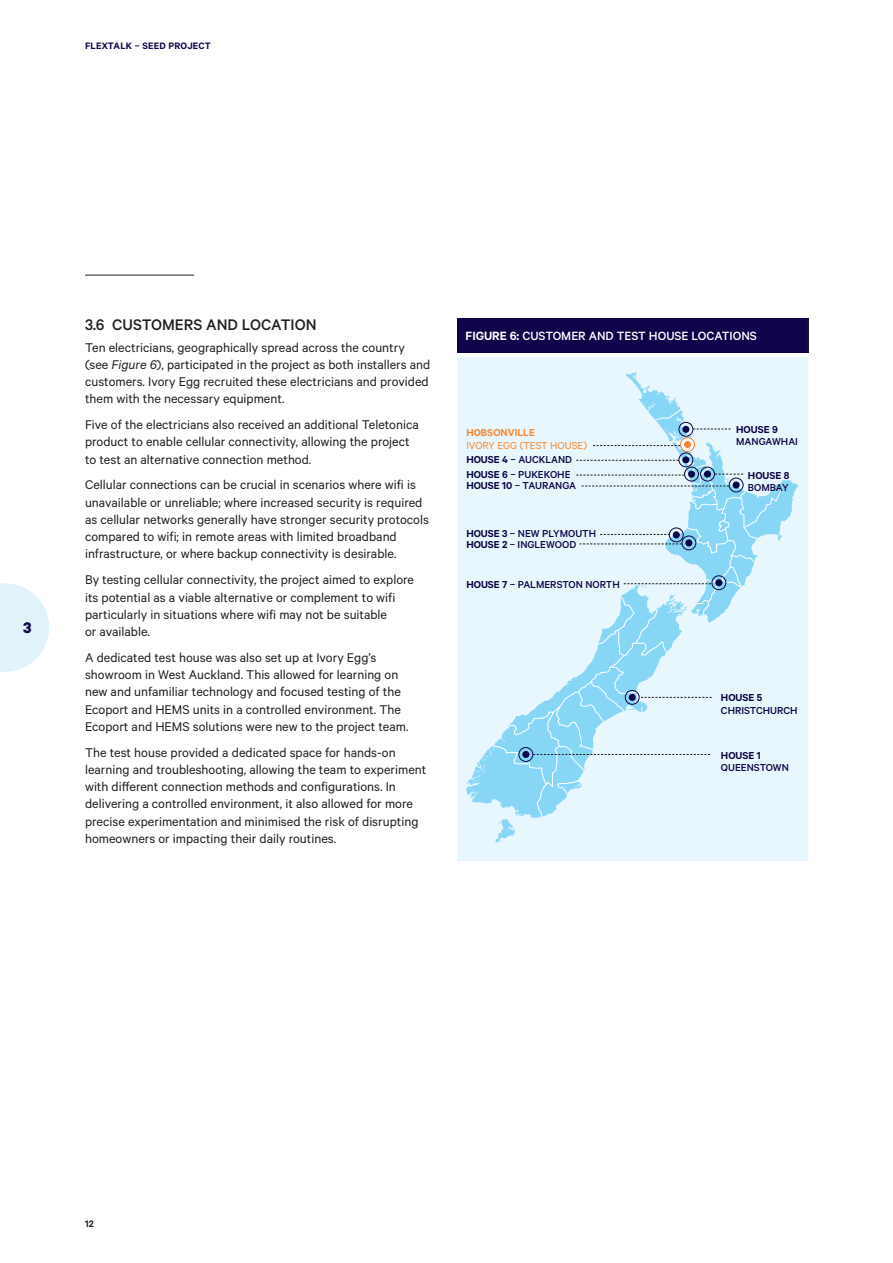
<style>
.page{position:relative;width:893px;height:1263px;background:#fff}
.page>*{position:absolute;margin:0;border:0;box-sizing:border-box;transform-origin:0 0}
.t1{font:500 17.25px "Calibre";color:#231f20}
.t2{font:700 17.25px "Calibre";color:#0d0449}
.t3{font:14.25px/17.2px "Calibre";color:#231f20}
.t4{font:500 13.5px "Calibre";color:#fff}
.t5{font:500 11.4px "Calibre";color:#0d0449}
.t6{font:600 11.4px "Calibre";color:#0d0449}
.t7{font:11.4px "Calibre";color:#f58932}
.t8{font:600 11.4px "Calibre";color:#f58932}
.t9{font:600 10.5px "Calibre";letter-spacing:.02em;color:#0d0449}
.t10{font:600 10.5px "Calibre";color:#231f20}
.s1{font-style:italic}
.s2{font-weight:600}
</style>
<div class="page">
<div style="left:457px;top:357px;width:351px;height:504px;background:#e8f6fd"></div>
<div style="left:457px;top:319px;width:351px;height:34px;background:#0d0449"></div>
<hr style="left:808px;top:319px;width:1px;height:34px;background:#231f20">
<svg style="left:466px;top:372px;width:332px;height:470px"></svg>
<div style="left:522px;top:751px;width:7px;height:7px;background:#0d0449;border-radius:50%"></div>
<div style="left:519px;top:747px;width:14px;height:15px;border:1px solid #0d0449;border-radius:50%"></div>
<div style="left:629px;top:694px;width:7px;height:7px;background:#0d0449;border-radius:50%"></div>
<div style="left:625px;top:690px;width:14px;height:15px;border:1px solid #0d0449;border-radius:50%"></div>
<div style="left:715px;top:579px;width:7px;height:7px;background:#0d0449;border-radius:50%"></div>
<div style="left:712px;top:575px;width:14px;height:15px;border:1px solid #0d0449;border-radius:50%"></div>
<div style="left:673px;top:531px;width:7px;height:7px;background:#0d0449;border-radius:50%"></div>
<div style="left:669px;top:528px;width:14px;height:14px;border:1px solid #0d0449;border-radius:50%"></div>
<div style="left:685px;top:539px;width:7px;height:7px;background:#0d0449;border-radius:50%"></div>
<div style="left:682px;top:536px;width:14px;height:14px;border:1px solid #0d0449;border-radius:50%"></div>
<div style="left:733px;top:481px;width:7px;height:7px;background:#0d0449;border-radius:50%"></div>
<div style="left:729px;top:478px;width:14px;height:14px;border:1px solid #0d0449;border-radius:50%"></div>
<div style="left:704px;top:471px;width:7px;height:7px;background:#0d0449;border-radius:50%"></div>
<div style="left:700px;top:467px;width:15px;height:14px;border:1px solid #0d0449;border-radius:50%"></div>
<div style="left:682px;top:456px;width:7px;height:7px;background:#0d0449;border-radius:50%"></div>
<div style="left:679px;top:453px;width:14px;height:14px;border:1px solid #0d0449;border-radius:50%"></div>
<div style="left:682px;top:426px;width:7px;height:7px;background:#0d0449;border-radius:50%"></div>
<div style="left:679px;top:422px;width:14px;height:15px;border:1px solid #0d0449;border-radius:50%"></div>
<svg style="left:681px;top:438px;width:13px;height:14px"></svg>
<div style="left:680px;top:437px;width:15px;height:15px;border:1px solid #f58932;border-radius:50%"></div>
<div style="left:684px;top:441px;width:7px;height:7px;background:#f58932;border-radius:50%"></div>
<svg style="left:641px;top:697px;width:71px;height:1px"></svg>
<svg style="left:533px;top:754px;width:177px;height:1px"></svg>
<svg style="left:624px;top:583px;width:87px;height:1px"></svg>
<svg style="left:579px;top:544px;width:103px;height:1px"></svg>
<svg style="left:600px;top:534px;width:70px;height:1px"></svg>
<svg style="left:581px;top:486px;width:148px;height:1px"></svg>
<svg style="left:715px;top:474px;width:28px;height:1px"></svg>
<svg style="left:576px;top:460px;width:103px;height:1px"></svg>
<svg style="left:593px;top:399px;width:87px;height:47px"></svg>
<svg style="left:693px;top:429px;width:37px;height:1px"></svg>
<div style="left:688px;top:471px;width:7px;height:7px;background:#0d0449;border-radius:50%"></div>
<div style="left:684px;top:467px;width:15px;height:14px;border:1px solid #0d0449;border-radius:50%"></div>
<svg style="left:576px;top:475px;width:108px;height:1px"></svg>
<hr style="left:85px;top:275px;width:109px;height:1px;background:#231f20">
<svg style="left:0;top:583px;width:49px;height:89px"></svg>
<p class="t9" style="left:85px;top:40px;width:127px">FLEXTALK – SEED PROJECT</p>
<p class="t2" style="left:23px;top:617px;width:10px">3</p>
<p class="t1" style="left:85px;top:315px;width:233px">3.6 CUSTOMERS AND LOCATION</p>
<p class="t3" style="left:85px;top:338px;width:347px">Ten electricians, geographically spread across the country (see <span class="s1">Figure 6</span>), participated in the project as both installers and customers. Ivory Egg recruited these electricians and provided them with the necessary equipment.</p>
<p class="t3" style="left:85px;top:416px;width:335px">Five of the electricians also received an additional Teletonica product to enable cellular connectivity, allowing the project to test an alternative connection method.</p>
<p class="t3" style="left:85px;top:476px;width:345px">Cellular connections can be crucial in scenarios where wifi is unavailable or unreliable; where increased security is required as cellular networks generally have stronger security protocols compared to wifi; in remote areas with limited broadband infrastructure, or where backup connectivity is desirable.</p>
<p class="t3" style="left:85px;top:571px;width:331px">By testing cellular connectivity, the project aimed to explore its potential as a viable alternative or complement to wifi particularly in situations where wifi may not be suitable<br>or available.</p>
<p class="t3" style="left:85px;top:648px;width:325px">A dedicated test house was also set up at Ivory Egg’s showroom in West Auckland. This allowed for learning on new and unfamiliar technology and focused testing of the Ecoport and HEMS units in a controlled environment. The Ecoport and HEMS solutions were new to the project team.</p>
<p class="t3" style="left:85px;top:743px;width:343px">The test house provided a dedicated space for hands-on learning and troubleshooting, allowing the team to experiment with different connection methods and configurations. In delivering a controlled environment, it also allowed for more precise experimentation and minimised the risk of disrupting homeowners or impacting their daily routines.</p>
<p class="t4" style="left:466px;top:328px;width:293px"><span class="s2">FIGURE 6:</span> CUSTOMER AND TEST HOUSE LOCATIONS</p>
<p class="t8" style="left:466px;top:426px;width:70px">HOBSONVILLE</p>
<p class="t7" style="left:466px;top:438px;width:122px">IVORY EGG (TEST HOUSE)</p>
<p class="t5" style="left:466px;top:453px;width:107px"><span class="s2">HOUSE 4</span> – AUCKLAND</p>
<p class="t5" style="left:466px;top:468px;width:106px"><span class="s2">HOUSE 6</span> – PUKEKOHE</p>
<p class="t5" style="left:466px;top:478px;width:111px"><span class="s2">HOUSE 10</span> – TAURANGA</p>
<p class="t5" style="left:466px;top:527px;width:131px"><span class="s2">HOUSE 3</span> – NEW PLYMOUTH</p>
<p class="t5" style="left:466px;top:538px;width:111px"><span class="s2">HOUSE 2</span> – INGLEWOOD</p>
<p class="t5" style="left:466px;top:578px;width:155px"><span class="s2">HOUSE 7</span> – PALMERSTON NORTH</p>
<p class="t6" style="left:736px;top:423px;width:43px">HOUSE 9</p>
<p class="t5" style="left:736px;top:435px;width:63px">MANGAWHAI</p>
<p class="t6" style="left:748px;top:469px;width:43px">HOUSE 8</p>
<p class="t5" style="left:748px;top:481px;width:42px">BOMBAY</p>
<p class="t6" style="left:721px;top:691px;width:43px">HOUSE 5</p>
<p class="t5" style="left:721px;top:703px;width:78px">CHRISTCHURCH</p>
<p class="t6" style="left:721px;top:748px;width:41px">HOUSE 1</p>
<p class="t5" style="left:721px;top:760px;width:69px">QUEENSTOWN</p>
<p class="t10" style="left:85px;top:1218px;width:10px">12</p>
</div>
